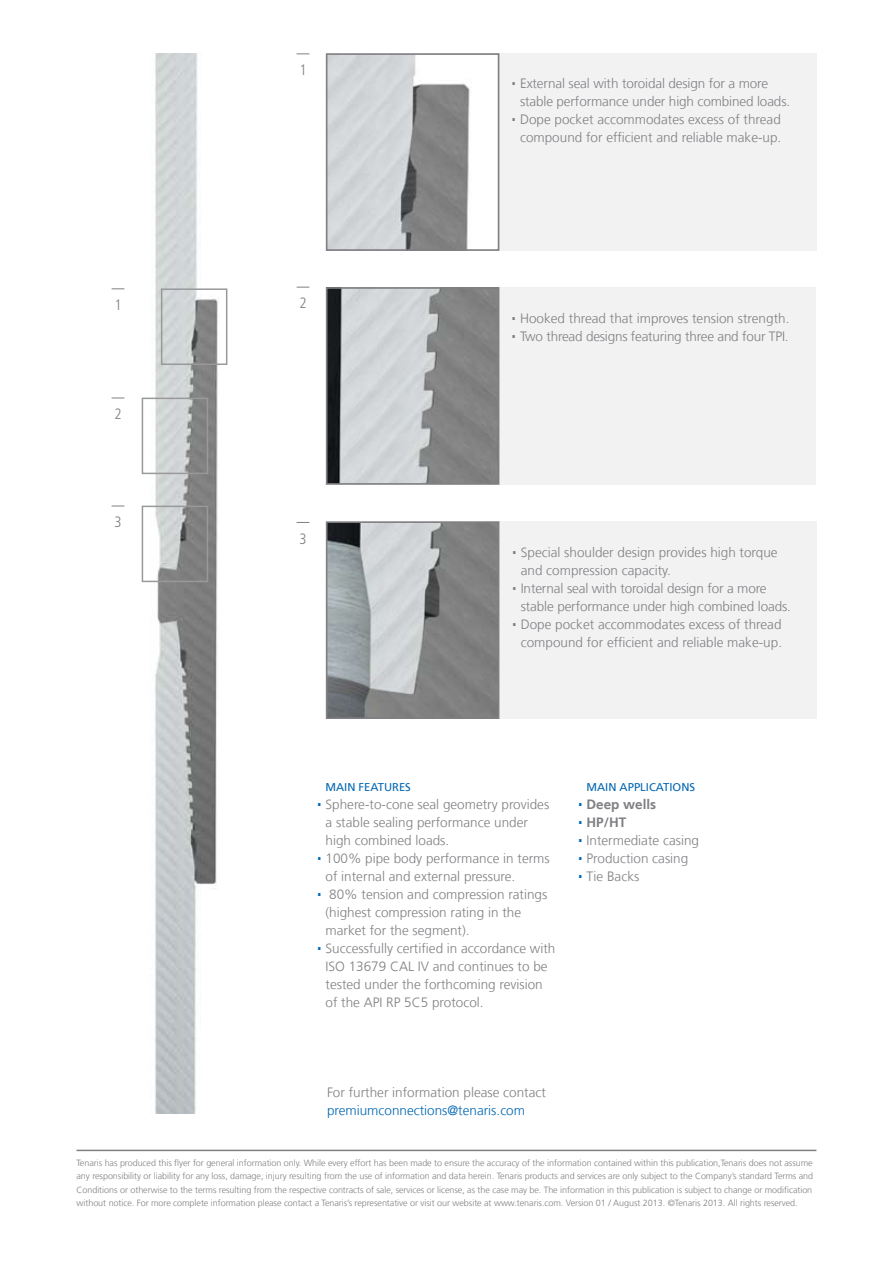
<style>
.page{position:relative;width:893px;height:1263px;background:#fff}
.page>*{position:absolute;margin:0;border:0;box-sizing:border-box;transform-origin:0 0}
.t1{font:300 condensed 30px "Frutiger";color:#0066b3}
.t2{font:300 condensed 30px "Frutiger";color:#807f83}
.t3{font:300 condensed 15px "Frutiger";color:#807f83}
.t4{font:300 13.5px/18px "Frutiger";color:#807f83}
.t5{font:300 13.5px "Frutiger";color:#0066b3}
.t6{font:700 13.5px "Frutiger";color:#807f83}
.t7{font:11.25px "Frutiger";color:#0066b3}
.t8{font:300 9px/13.5px "Frutiger";letter-spacing:-.005em;color:#807f83;text-align:justify}
</style>
<div class="page">
<svg style="left:297px;top:54px;width:12px;height:1px"></svg>
<div style="left:483px;top:521px;width:333px;height:198px;background:#f2f2f3"></div>
<img style="left:329px;top:524px;width:167px;height:192px">
<div style="left:326px;top:521px;width:173px;height:198px;border:2px solid #807f83"></div>
<div style="left:482px;top:53px;width:334px;height:198px;background:#f2f2f3"></div>
<img style="left:329px;top:56px;width:167px;height:192px">
<div style="left:326px;top:53px;width:173px;height:198px;border:2px solid #807f83"></div>
<svg style="left:297px;top:522px;width:12px;height:1px"></svg>
<svg style="left:112px;top:288px;width:12px;height:1px"></svg>
<div style="left:483px;top:287px;width:333px;height:198px;background:#f2f2f3"></div>
<img style="left:329px;top:290px;width:167px;height:192px">
<div style="left:326px;top:287px;width:173px;height:198px;border:2px solid #807f83"></div>
<svg style="left:297px;top:287px;width:12px;height:1px"></svg>
<svg style="left:112px;top:398px;width:12px;height:1px"></svg>
<svg style="left:112px;top:506px;width:12px;height:1px"></svg>
<img style="left:141px;top:54px;width:87px;height:1059px">
<div style="left:161px;top:288px;width:66px;height:77px;border:2px solid #99999c"></div>
<div style="left:142px;top:398px;width:66px;height:76px;border:2px solid #99999c"></div>
<div style="left:142px;top:506px;width:66px;height:76px;border:2px solid #99999c"></div>
<hr style="left:77px;top:1150px;width:739px;height:1px;background:#807f83">
<p class="t3" style="left:114px;top:296px;width:9px">1</p>
<p class="t3" style="left:114px;top:405px;width:9px">2</p>
<p class="t3" style="left:114px;top:513px;width:9px">3</p>
<p class="t3" style="left:299px;top:61px;width:9px">1</p>
<p class="t3" style="left:299px;top:295px;width:9px">2</p>
<h1 class="t2" style="left:510px;top:58px;width:9px">.</h1>
<p class="t4" style="left:520px;top:75px;width:272px">External seal with toroidal design for a more stable performance under high combined loads.</p>
<h1 class="t2" style="left:510px;top:94px;width:9px">.</h1>
<p class="t4" style="left:520px;top:111px;width:263px">Dope pocket accommodates excess of thread compound for efficient and reliable make-up.</p>
<h1 class="t2" style="left:510px;top:292px;width:9px">.</h1>
<p class="t4" style="left:520px;top:309px;width:271px">Hooked thread that improves tension strength.</p>
<h1 class="t2" style="left:510px;top:310px;width:9px">.</h1>
<p class="t4" style="left:520px;top:327px;width:270px">Two thread designs featuring three and four TPI.</p>
<p class="t3" style="left:299px;top:530px;width:9px">3</p>
<h1 class="t2" style="left:511px;top:527px;width:9px">.</h1>
<p class="t4" style="left:521px;top:544px;width:258px">Special shoulder design provides high torque and compression capacity.</p>
<h1 class="t2" style="left:511px;top:563px;width:9px">.</h1>
<p class="t4" style="left:521px;top:580px;width:272px">Internal seal with toroidal design for a more stable performance under high combined loads.</p>
<h1 class="t2" style="left:511px;top:599px;width:9px">.</h1>
<p class="t4" style="left:521px;top:616px;width:263px">Dope pocket accommodates excess of thread compound for efficient and reliable make-up.</p>
<p class="t7" style="left:325px;top:781px;width:87px">MAIN FEATURES</p>
<h1 class="t1" style="left:316px;top:779px;width:9px">.</h1>
<p class="t4" style="left:325px;top:796px;width:225px">Sphere-to-cone seal geometry provides a stable sealing performance under high combined loads.</p>
<h1 class="t1" style="left:316px;top:833px;width:9px">.</h1>
<p class="t4" style="left:325px;top:850px;width:226px">100% pipe body performance in terms of internal and external pressure.</p>
<h1 class="t1" style="left:316px;top:869px;width:9px">.</h1>
<p class="t4" style="left:325px;top:886px;width:223px">80% tension and compression ratings (highest compression rating in the market for the segment).</p>
<h1 class="t1" style="left:316px;top:923px;width:9px">.</h1>
<p class="t4" style="left:325px;top:940px;width:231px">Successfully certified in accordance with ISO 13679 CAL IV and continues to be tested under the forthcoming revision of the API RP 5C5 protocol.</p>
<p class="t7" style="left:586px;top:781px;width:110px">MAIN APPLICATIONS</p>
<h1 class="t1" style="left:577px;top:779px;width:9px">.</h1>
<p class="t6" style="left:586px;top:797px;width:71px">Deep wells</p>
<h1 class="t1" style="left:577px;top:797px;width:9px">.</h1>
<p class="t6" style="left:586px;top:815px;width:41px">HP/HT</p>
<h1 class="t1" style="left:577px;top:815px;width:9px">.</h1>
<p class="t4" style="left:586px;top:832px;width:114px">Intermediate casing</p>
<h1 class="t1" style="left:577px;top:833px;width:9px">.</h1>
<p class="t4" style="left:586px;top:850px;width:103px">Production casing</p>
<h1 class="t1" style="left:577px;top:851px;width:9px">.</h1>
<p class="t4" style="left:586px;top:868px;width:54px">Tie Backs</p>
<p class="t4" style="left:327px;top:1084px;width:220px">For further information please contact</p>
<p class="t5" style="left:327px;top:1103px;width:200px">premiumconnections@tenaris.com</p>
<p class="t8" style="left:77px;top:1156px;width:738px">Tenaris has produced this flyer for general information only. While every effort has been made to ensure the accuracy of the information contained within this publication,Tenaris does not assume any responsibility or liability for any loss, damage, injury resulting from the use of information and data herein. Tenaris products and services are only subject to the Company’s standard Terms and Conditions or otherwise to the terms resulting from the respective contracts of sale, services or license, as the case may be. The information in this publication is subject to change or modification without notice. For more complete information please contact a Tenaris’s representative or visit our website at www.tenaris.com. Version 01 / August 2013. ©Tenaris 2013. All rights reserved.</p>
</div>
